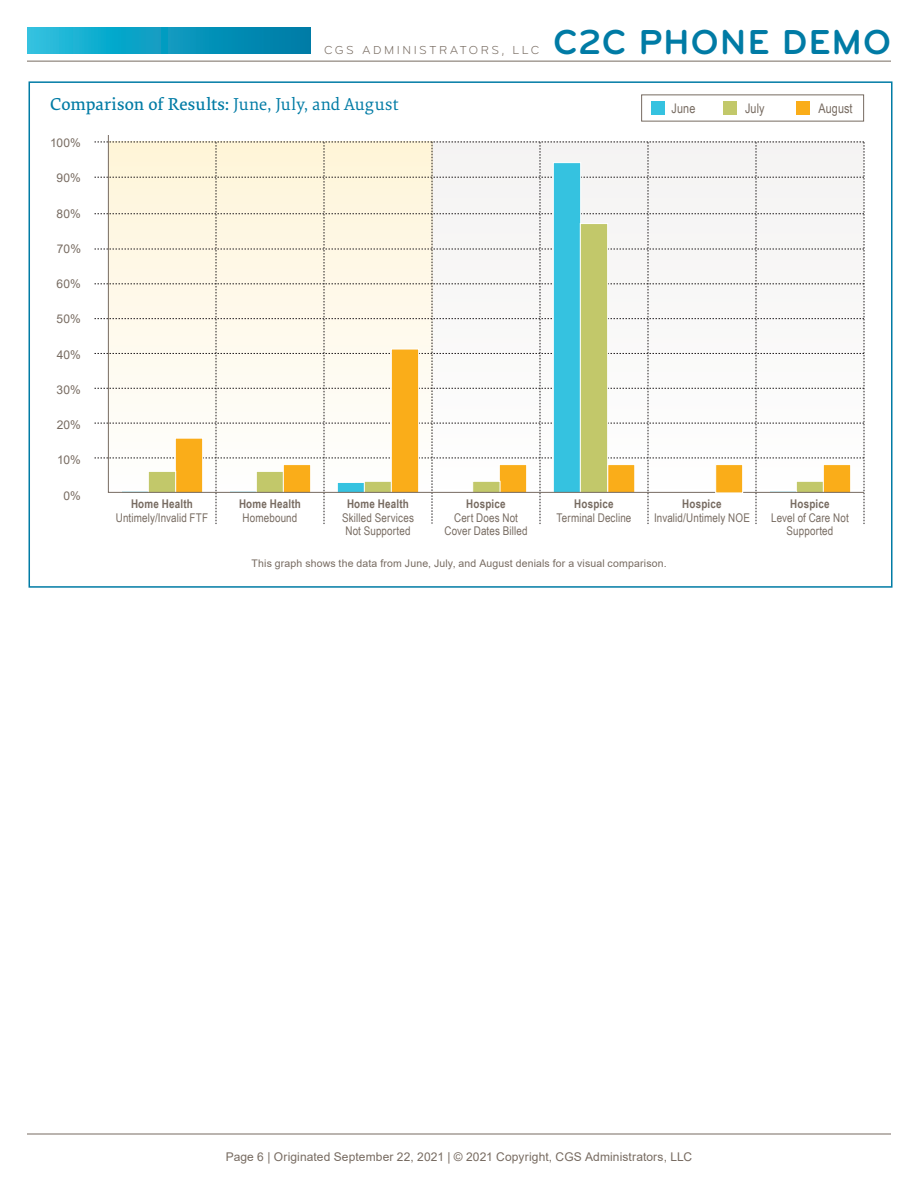
<style>
.page{position:relative;width:918px;height:1188px;background:#fff}
.page>*{position:absolute;margin:0;border:0;box-sizing:border-box;transform-origin:0 0}
.t1{font:700 36px "Bryant Pro";letter-spacing:.04em;color:#007ba5}
.t2{font:500 18px "Elena";letter-spacing:.005em;color:#007ba5}
.t3{font:13.2px "Arial Narrow";letter-spacing:.005em;color:#776b61}
.t4{font:12px/13.5px "Arial Narrow";letter-spacing:.01em;color:#776b61;text-align:center}
.t5{font:12px "Arial";letter-spacing:.01em;color:#776b61}
.t6{font:700 12px "Arial Narrow";letter-spacing:.015em;color:#776b61}
.t7{font:12px "Bryant Pro";letter-spacing:.205em;color:#776b61}
.t8{font:10.5px "Arial";letter-spacing:.015em;color:#776b61}
.s1{font-weight:400}
</style>
<div class="page">
<hr style="left:27px;top:61px;width:864px;height:1px;background:#776b61">
<svg style="left:27px;top:27px;width:283px;height:27px;background:#0c9cc1"></svg>
<hr style="left:27px;top:1134px;width:864px;height:1px;background:#776b61">
<div style="left:641px;top:94px;width:223px;height:28px;background:#fff;border:1px solid #776b61"></div>
<div style="left:651px;top:101px;width:14px;height:14px;background:#35c2e0"></div>
<div style="left:723px;top:101px;width:14px;height:14px;background:#c2c86a"></div>
<div style="left:796px;top:101px;width:14px;height:14px;background:#faad19"></div>
<svg style="left:108px;top:135px;width:757px;height:358px"></svg>
<div style="left:716px;top:464px;width:27px;height:29px;background:#faad19;border:1px solid #fff"></div>
<p class="t7" style="left:324px;top:43px;width:217px">CGS ADMINISTRATORS, LLC</p>
<h1 class="t1" style="left:554px;top:20px;width:339px">C2C PHONE DEMO</h1>
<h2 class="t2" style="left:50px;top:91px;width:350px">Comparison of Results: <span class="s1">June, July, and August</span></h2>
<p class="t5" style="left:50px;top:135px;width:32px">100%</p>
<p class="t5" style="left:56px;top:170px;width:26px">90%</p>
<p class="t5" style="left:57px;top:205px;width:26px">80%</p>
<p class="t5" style="left:57px;top:240px;width:26px">70%</p>
<p class="t5" style="left:57px;top:276px;width:26px">60%</p>
<p class="t5" style="left:57px;top:311px;width:26px">50%</p>
<p class="t5" style="left:57px;top:346px;width:26px">40%</p>
<p class="t5" style="left:57px;top:381px;width:26px">30%</p>
<p class="t5" style="left:57px;top:417px;width:26px">20%</p>
<p class="t5" style="left:57px;top:452px;width:25px">10%</p>
<p class="t5" style="left:64px;top:487px;width:19px">0%</p>
<p class="t6" style="left:131px;top:495px;width:63px">Home Health</p>
<p class="t4" style="left:116px;top:510px;width:94px">Untimely/Invalid FTF</p>
<p class="t6" style="left:239px;top:495px;width:63px">Home Health</p>
<p class="t4" style="left:243px;top:510px;width:56px">Homebound</p>
<p class="t6" style="left:347px;top:495px;width:63px">Home Health</p>
<p class="t4" style="left:342px;top:510px;width:73px;text-align:left">Skilled Services<br>Not Supported</p>
<p class="t3" style="left:672px;top:98px;width:25px">June</p>
<p class="t3" style="left:745px;top:98px;width:21px">July</p>
<p class="t3" style="left:818px;top:98px;width:36px">August</p>
<p class="t6" style="left:466px;top:495px;width:41px">Hospice</p>
<p class="t4" style="left:445px;top:510px;width:84px">Cert Does Not<br>Cover Dates Billed</p>
<p class="t6" style="left:574px;top:495px;width:41px">Hospice</p>
<p class="t4" style="left:557px;top:510px;width:76px">Terminal Decline</p>
<p class="t6" style="left:682px;top:495px;width:41px">Hospice</p>
<p class="t4" style="left:654px;top:510px;width:97px">Invalid/Untimely NOE</p>
<p class="t6" style="left:790px;top:495px;width:41px">Hospice</p>
<p class="t4" style="left:771px;top:510px;width:79px">Level of Care Not<br>Supported</p>
<p class="t8" style="left:252px;top:556px;width:417px">This graph shows the data from June, July, and August denials for a visual comparison.</p>
<p class="t5" style="left:226px;top:1149px;width:468px">Page 6 | Originated September 22, 2021 | © 2021 Copyright, CGS Administrators, LLC</p>
</div>
